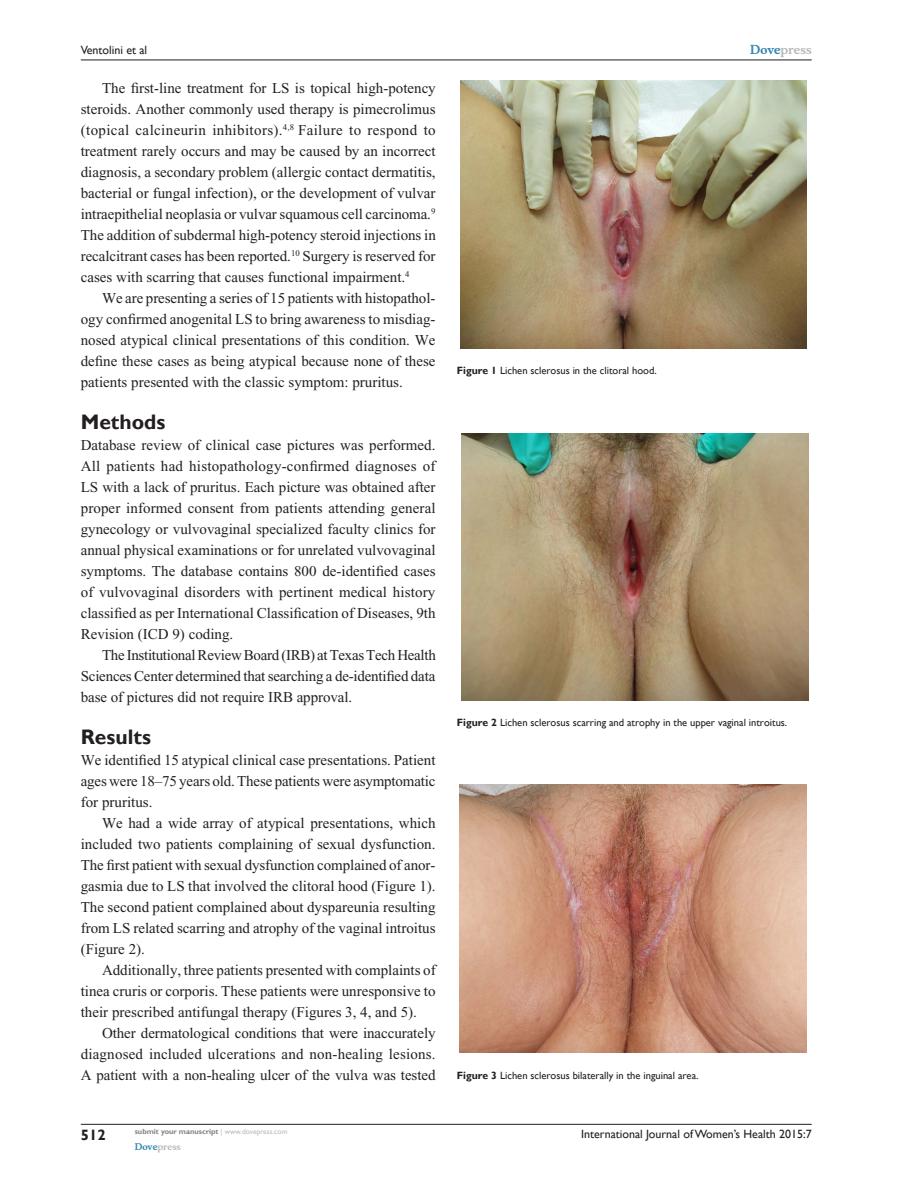
<style>
.page{position:relative;width:918px;height:1188px;background:#fff}
.page>*{position:absolute;margin:0;border:0;box-sizing:border-box;transform-origin:0 0}
.t1{font:700 21px "Gill Sans";color:#231f20}
.Tx{font:15px/21px "Times New Roman";color:#231f20;text-align:justify}
.TxF{font:15px/21px "Times New Roman";color:#231f20;text-align:justify}
.RunFolio-V{font:700 15px "Gill Sans";color:#231f20}
.RunF-V{font:12px "Gill Sans";color:#231f20}
.RunH-V{font:12px "Gill Sans";color:#231f20}
.RunH-Brand-V{font:700 12px "Musee";color:#b8b9bc}
.FigC{font:10.5px "Gill Sans";color:#231f20}
.RunF-Brand-V{font:700 9px "Musee";color:#b8b9bc}
.RunF-SubmityourMS-V{font:700 7.5px "Gill Sans";color:#808285}
.s1{color:#3485ae}
.s2{font-weight:700}
.s3{font-weight:400;color:#b8b9bc}
</style>
<div class="page">
<hr style="left:81px;top:1124px;width:731px;height:1px;background:#231f20">
<hr style="left:81px;top:60px;width:731px;height:1px;background:#231f20">
<img style="left:460px;top:81px;width:347px;height:268px">
<img style="left:461px;top:433px;width:347px;height:268px">
<img style="left:460px;top:785px;width:346px;height:267px">
<p class="RunH-V" style="left:81px;top:43px;width:68px">Ventolini et al</p>
<p class="Tx" style="left:81px;top:77px;width:357px;text-indent:21px">The first-line treatment for LS is topical high-potency steroids. Another commonly used therapy is pimecrolimus (topical calcineurin inhibitors).<sup>4,8</sup> Failure to respond to treatment rarely occurs and may be caused by an incorrect diagnosis, a secondary problem (allergic contact dermatitis, bacterial or fungal infection), or the development of vulvar intraepithelial neoplasia or vulvar squamous cell carcinoma.<sup>9<br></sup>The addition of subdermal high-potency steroid injections in recalcitrant cases has been reported.<sup>10</sup> Surgery is reserved for cases with scarring that causes functional impairment.<sup>4</sup></p>
<p class="Tx" style="left:81px;top:287px;width:356px;text-indent:21px">We are presenting a series of 15 patients with histopathol&shy;ogy confirmed anogenital LS to bring awareness to misdiag&shy;nosed atypical clinical presentations of this condition. We define these cases as being atypical because none of these patients presented with the classic symptom: pruritus.</p>
<h1 class="t1" style="left:81px;top:409px;width:86px">Methods</h1>
<p class="TxF" style="left:81px;top:434px;width:356px">Database review of clinical case pictures was performed.<br>All patients had histopathology-confirmed diagnoses of LS with a lack of pruritus. Each picture was obtained after proper informed consent from patients attending general gynecology or vulvovaginal specialized faculty clinics for annual physical examinations or for unrelated vulvovaginal symptoms. The database contains 800 de-identified cases of vulvovaginal disorders with pertinent medical history classified as per International Classification of Diseases, 9th Revision (ICD 9) coding.</p>
<p class="Tx" style="left:81px;top:644px;width:357px;text-indent:21px">The Institutional Review Board (IRB) at Texas Tech Health Sciences Center determined that searching a de-identified data base of pictures did not require IRB approval.</p>
<h1 class="t1" style="left:81px;top:724px;width:72px">Results</h1>
<p class="TxF" style="left:81px;top:749px;width:356px">We identified 15 atypical clinical case presentations. Patient ages were 18–75 years old. These patients were asymptomatic for pruritus.</p>
<p class="Tx" style="left:81px;top:812px;width:356px;text-indent:21px">We had a wide array of atypical presentations, which included two patients complaining of sexual dysfunction.<br>The first patient with sexual dysfunction complained of anor&shy;gasmia due to LS that involved the clitoral hood (Figure 1).<br>The second patient complained about dyspareunia resulting from LS related scarring and atrophy of the vaginal introitus (Figure 2).</p>
<p class="Tx" style="left:81px;top:959px;width:357px;text-indent:21px">Additionally, three patients presented with complaints of tinea cruris or corporis. These patients were unresponsive to their prescribed antifungal therapy (Figures 3, 4, and 5).</p>
<p class="Tx" style="left:81px;top:1022px;width:356px;text-indent:21px">Other dermatological conditions that were inaccurately diagnosed included ulcerations and non-healing lesions.<br>A patient with a non-healing ulcer of the vulva was tested</p>
<p class="RunH-Brand-V" style="left:750px;top:43px;width:63px"><span class="s1">Dove</span>press</p>
<p class="FigC" style="left:457px;top:364px;width:201px"><span class="s2">Figure 1</span> Lichen sclerosus in the clitoral hood.</p>
<p class="FigC" style="left:457px;top:717px;width:332px"><span class="s2">Figure 2</span> Lichen sclerosus scarring and atrophy in the upper vaginal introitus.</p>
<p class="FigC" style="left:457px;top:1070px;width:243px"><span class="s2">Figure 3</span> Lichen sclerosus bilaterally in the inguinal area.</p>
<p class="RunFolio-V" style="left:81px;top:1126px;width:26px">512</p>
<p class="RunF-SubmityourMS-V" style="left:135px;top:1127px;width:154px">submit your manuscript <span class="s3">| www.dovepress.com</span></p>
<p class="RunF-Brand-V" style="left:135px;top:1141px;width:48px"><span class="s1">Dove</span>press</p>
<p class="RunF-V" style="left:581px;top:1127px;width:232px">International Journal of Women’s Health 2015:7</p>
</div>
